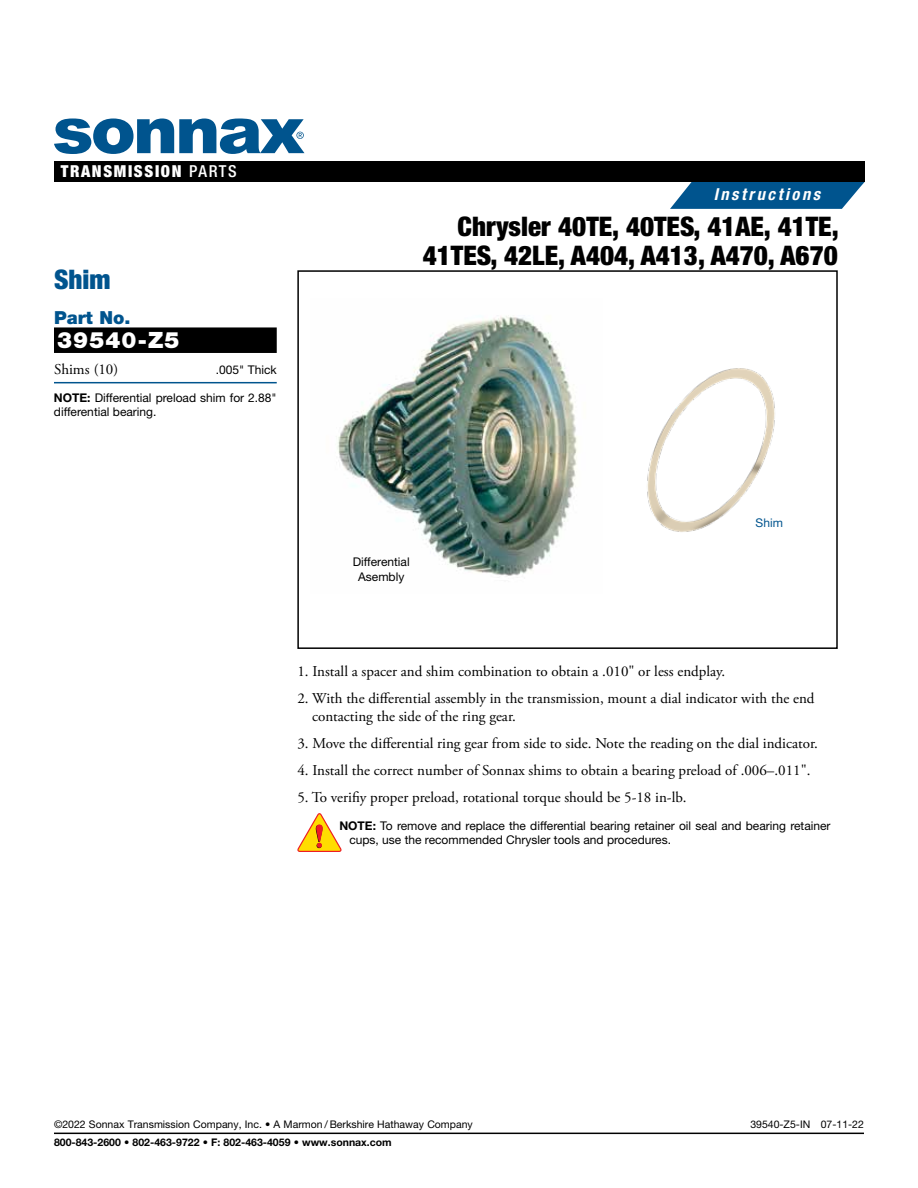
<style>
.page{position:relative;width:918px;height:1188px;background:#fff}
.page>*{position:absolute;margin:0;border:0;box-sizing:border-box;transform-origin:0 0}
.t1{font:900 condensed 27px/28.5px "Helvetica Neue LT Std";color:#000;text-align:right}
.t2{font:900 condensed 27px "Helvetica Neue LT Std";color:#00548e}
.t3{font:900 22.5px "Helvetica Neue LT Std";letter-spacing:.05em;color:#fff}
.t4{font:900 18px "Helvetica Neue LT Std";color:#00548e}
.t5{font:900 condensed 16.5px "Helvetica Neue LT Std";letter-spacing:.1em;color:#fff}
.t6{font:italic 700 condensed 16.5px "Helvetica Neue LT Std";letter-spacing:.155em;color:#fff}
.t7{font:15px/18px "Adobe Garamond Pro";color:#000}
.t8{font:12px/14.4px "Helvetica Neue LT Std";color:#000}
.t9{font:12px "Helvetica Neue LT Std";color:#00548e}
.t10{font:10.5px "Helvetica Neue LT Std";color:#000}
.t11{font:700 10.5px "Helvetica Neue LT Std";color:#000}
.s1{font-weight:500}
.s2{font-weight:700}
</style>
<div class="page">
<img style="left:337px;top:315px;width:241px;height:261px">
<div style="left:297px;top:270px;width:541px;height:379px;border:2px solid #000"></div>
<svg style="left:297px;top:813px;width:45px;height:39px"></svg>
<div style="left:54px;top:327px;width:223px;height:26px;background:#000"></div>
<hr style="left:54px;top:382px;width:223px;height:1px;background:#00548e">
<img style="left:647px;top:368px;width:128px;height:164px">
<hr style="left:54px;top:1133px;width:810px;height:1px;background:#000">
<svg style="left:670px;top:182px;width:195px;height:27px;background:#1e689b"></svg>
<div style="left:54px;top:161px;width:811px;height:21px;background:#000"></div>
<svg style="left:54px;top:119px;width:250px;height:35px"></svg>
<p class="t5" style="left:61px;top:161px;width:178px">TRANSMISSION <span class="s1">PARTS</span></p>
<h1 class="t2" style="left:54px;top:263px;width:58px">Shim</h1>
<p class="t4" style="left:54px;top:307px;width:78px">Part No.</p>
<h2 class="t3" style="left:57px;top:327px;width:124px">39540-Z5</h2>
<p class="t7" style="left:54px;top:361px;width:66px">Shims (10)</p>
<p class="t8" style="left:216px;top:362px;width:63px">.005" Thick</p>
<p class="t8" style="left:54px;top:390px;width:224px"><span class="s2">NOTE:</span> Differential preload shim for 2.88" differential bearing.</p>
<p class="t6" style="left:714px;top:185px;width:108px">Instructions</p>
<h1 class="t1" style="left:423px;top:212px;width:417px">Chrysler 40TE, 40TES, 41AE, 41TE,<br>41TES, 42LE, A404, A413, A470, A670</h1>
<p class="t8" style="left:353px;top:554px;width:58px;text-align:center">Differential<br>Asembly</p>
<p class="t9" style="left:756px;top:515px;width:29px">Shim</p>
<p class="t7" style="left:297px;top:662px;width:429px">1. Install a spacer and shim combination to obtain a .010" or less endplay.</p>
<p class="t7" style="left:312px;top:689px;width:504px;text-indent:-15px">2. With the differential assembly in the transmission, mount a dial indicator with the end contacting the side of the ring gear.</p>
<p class="t7" style="left:297px;top:734px;width:522px">3. Move the differential ring gear from side to side. Note the reading on the dial indicator.</p>
<p class="t7" style="left:297px;top:761px;width:515px">4. Install the correct number of Sonnax shims to obtain a bearing preload of .006–.011".</p>
<p class="t7" style="left:297px;top:788px;width:391px">5. To verifiy proper preload, rotational torque should be 5-18 in-lb.</p>
<p class="t8" style="left:349px;top:818px;width:483px;text-indent:-10px"><span class="s2">NOTE:</span> To remove and replace the differential bearing retainer oil seal and bearing retainer cups, use the recommended Chrysler tools and procedures.</p>
<p class="t10" style="left:54px;top:1118px;width:420px">©2022 Sonnax Transmission Company, Inc. • A Marmon / Berkshire Hathaway Company</p>
<p class="t10" style="left:750px;top:1118px;width:115px">39540-Z5-IN 07-11-22</p>
<p class="t11" style="left:54px;top:1136px;width:339px">800-843-2600 • 802-463-9722 • F: 802-463-4059 • www.sonnax.com</p>
</div>
